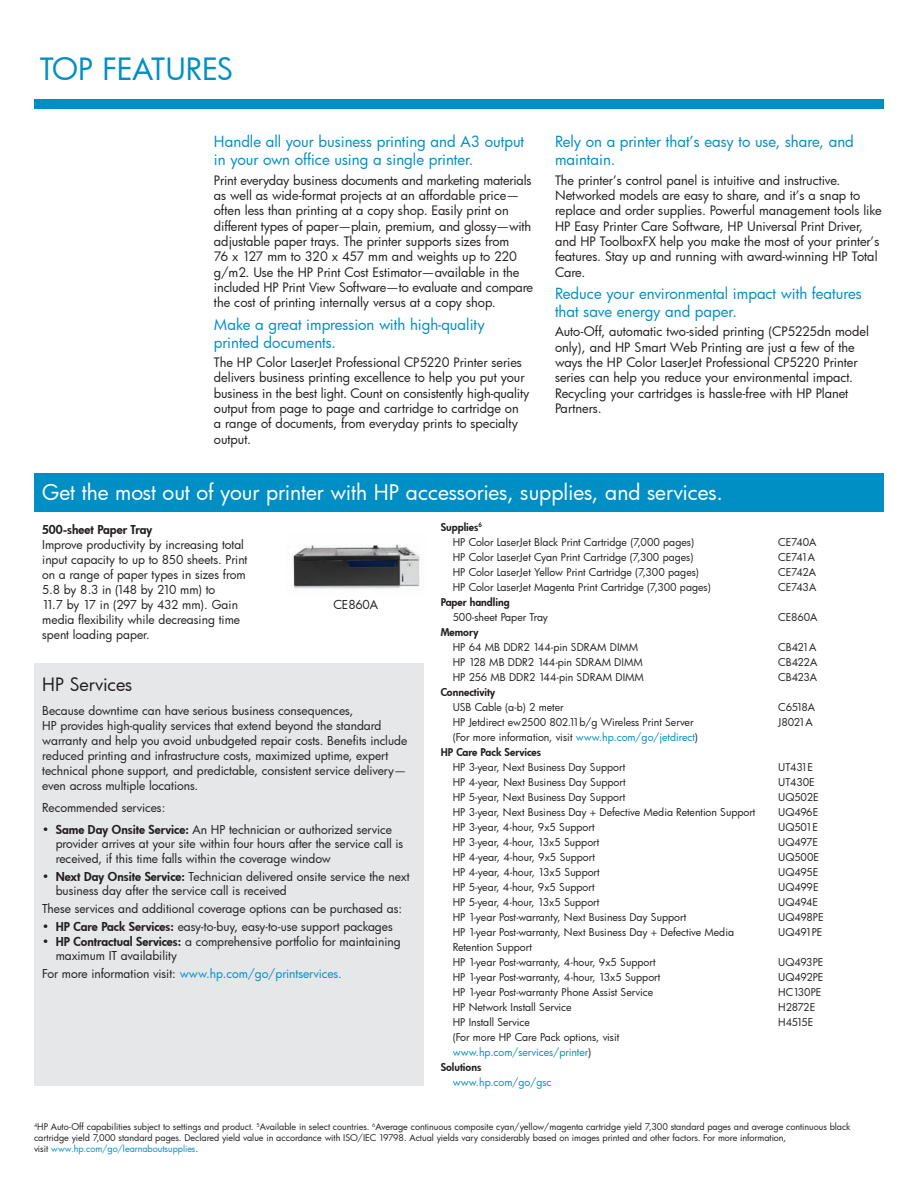
<style>
.page{position:relative;width:918px;height:1188px;background:#fff}
.page>*{position:absolute;margin:0;border:0;box-sizing:border-box;transform-origin:0 0}
.t1{font:30px "Futura Bk";color:#008fc5}
.t2{font:21px "Futura Bk";letter-spacing:-.005em;color:#fff}
.t3{font:18px "Futura Bk";letter-spacing:-.005em;color:#231f20}
.t4{font:15px/18px "Futura Bk";color:#008fc5}
.t5{font:12.75px/15.3px "Futura Bk";letter-spacing:-.005em;color:#231f20}
.t6{font:12px/15px "Futura Bk";color:#231f20}
.t7{font:12px "Futura Bk";color:#008fc5}
.t8{font:12px "Futura Hv";color:#231f20}
.t9{font:10.5px/15px "Futura Bk";color:#231f20}
.t10{font:10.5px "Futura Hv";color:#231f20}
.t11{font:10.5px "Futura Bk";color:#008fc5}
.t12{font:9px/10.8px "Futura Bk";color:#231f20}
.s1{color:#008fc5}
.s2{font-family:"Futura Hv"}
.s3{color:#231f20}
</style>
<div class="page">
<div style="left:34px;top:99px;width:850px;height:10px;background:#008fc5"></div>
<div style="left:34px;top:473px;width:850px;height:39px;background:#008fc5"></div>
<div style="left:34px;top:663px;width:390px;height:423px;background:#e6e7e9"></div>
<img style="left:292px;top:544px;width:128px;height:45px">
<h1 class="t1" style="left:40px;top:48px;width:195px">TOP FEATURES</h1>
<p class="t4" style="left:214px;top:133px;width:312px">Handle all your business printing and A3 output in your own office using a single printer.</p>
<p class="t5" style="left:214px;top:172px;width:321px">Print everyday business documents and marketing materials as well as wide-format projects at an affordable price— often less than printing at a copy shop. Easily print on different types of paper—plain, premium, and glossy—with adjustable paper trays. The printer supports sizes from<br>76 x 127 mm to 320 x 457 mm and weights up to 220 g/m2. Use the HP Print Cost Estimator—available in the included HP Print View Software—to evaluate and compare the cost of printing internally versus at a copy shop.</p>
<p class="t4" style="left:214px;top:315px;width:272px">Make a great impression with high-quality printed documents.</p>
<p class="t5" style="left:214px;top:355px;width:317px">The HP Color LaserJet Professional CP5220 Printer series delivers business printing excellence to help you put your business in the best light. Count on consistently high-quality output from page to page and cartridge to cartridge on<br>a range of documents, from everyday prints to specialty output.</p>
<p class="t4" style="left:555px;top:132px;width:300px">Rely on a printer that’s easy to use, share, and maintain.</p>
<p class="t5" style="left:555px;top:172px;width:328px">The printer’s control panel is intuitive and instructive.<br>Networked models are easy to share, and it’s a snap to replace and order supplies. Powerful management tools like HP Easy Printer Care Software, HP Universal Print Driver, and HP ToolboxFX help you make the most of your printer’s features. Stay up and running with award-winning HP Total Care.</p>
<p class="t4" style="left:555px;top:284px;width:308px">Reduce your environmental impact with features that save energy and paper.</p>
<p class="t5" style="left:555px;top:324px;width:315px">Auto-Off, automatic two-sided printing (CP5225dn model only), and HP Smart Web Printing are just a few of the ways the HP Color LaserJet Professional CP5220 Printer series can help you reduce your environmental impact.<br>Recycling your cartridges is hassle-free with HP Planet Partners.</p>
<h2 class="t2" style="left:42px;top:478px;width:682px">Get the most out of your printer with HP accessories, supplies, and services.</h2>
<p class="t8" style="left:42px;top:521px;width:112px">500-sheet Paper Tray</p>
<p class="t6" style="left:42px;top:537px;width:207px">Improve productivity by increasing total input capacity to up to 850 sheets. Print on a range of paper types in sizes from 5.8 by 8.3 in (148 by 210 mm) to<br>11.7 by 17 in (297 by 432 mm). Gain media flexibility while decreasing time spent loading paper.</p>
<p class="t10" style="left:441px;top:520px;width:43px">Supplies<sup>6</sup></p>
<p class="t9" style="left:453px;top:534px;width:243px">HP Color LaserJet Black Print Cartridge (7,000 pages)</p>
<p class="t9" style="left:778px;top:534px;width:40px">CE740A</p>
<p class="t9" style="left:453px;top:549px;width:242px">HP Color LaserJet Cyan Print Cartridge (7,300 pages)</p>
<p class="t9" style="left:778px;top:549px;width:39px">CE741A</p>
<p class="t9" style="left:453px;top:564px;width:248px">HP Color LaserJet Yellow Print Cartridge (7,300 pages)</p>
<p class="t9" style="left:778px;top:564px;width:39px">CE742A</p>
<p class="t9" style="left:453px;top:579px;width:260px">HP Color LaserJet Magenta Print Cartridge (7,300 pages)</p>
<p class="t9" style="left:778px;top:579px;width:40px">CE743A</p>
<p class="t10" style="left:441px;top:595px;width:70px">Paper handling</p>
<p class="t9" style="left:453px;top:609px;width:97px">500-sheet Paper Tray</p>
<p class="t9" style="left:778px;top:609px;width:41px">CE860A</p>
<p class="t10" style="left:441px;top:625px;width:39px">Memory</p>
<p class="t9" style="left:453px;top:639px;width:187px">HP 64 MB DDR2 144-pin SDRAM DIMM</p>
<p class="t9" style="left:778px;top:639px;width:40px">CB421A</p>
<p class="t9" style="left:453px;top:654px;width:192px">HP 128 MB DDR2 144-pin SDRAM DIMM</p>
<p class="t9" style="left:778px;top:654px;width:41px">CB422A</p>
<p class="t9" style="left:453px;top:669px;width:193px">HP 256 MB DDR2 144-pin SDRAM DIMM</p>
<p class="t9" style="left:778px;top:669px;width:41px">CB423A</p>
<p class="t10" style="left:441px;top:685px;width:56px">Connectivity</p>
<p class="t9" style="left:453px;top:699px;width:112px">USB Cable (a-b) 2 meter</p>
<p class="t9" style="left:778px;top:699px;width:39px">C6518A</p>
<p class="t9" style="left:453px;top:714px;width:242px">HP Jetdirect ew2500 802.11b/g Wireless Print Server</p>
<p class="t9" style="left:778px;top:714px;width:36px">J8021A</p>
<p class="t9" style="left:453px;top:729px;width:247px">(For more information, visit <span class="s1">www.hp.com/go/jetdirect</span>)</p>
<p class="t10" style="left:441px;top:745px;width:102px">HP Care Pack Services</p>
<p class="t9" style="left:453px;top:759px;width:174px">HP 3-year, Next Business Day Support</p>
<p class="t9" style="left:778px;top:759px;width:37px">UT431E</p>
<p class="t9" style="left:453px;top:774px;width:174px">HP 4-year, Next Business Day Support</p>
<p class="t9" style="left:778px;top:774px;width:38px">UT430E</p>
<p class="t9" style="left:453px;top:789px;width:174px">HP 5-year, Next Business Day Support</p>
<p class="t9" style="left:778px;top:789px;width:42px">UQ502E</p>
<p class="t9" style="left:453px;top:804px;width:304px">HP 3-year, Next Business Day + Defective Media Retention Support</p>
<p class="t9" style="left:778px;top:804px;width:42px">UQ496E</p>
<p class="t9" style="left:453px;top:819px;width:143px">HP 3-year, 4-hour, 9x5 Support</p>
<p class="t9" style="left:778px;top:819px;width:41px">UQ501E</p>
<p class="t9" style="left:453px;top:834px;width:148px">HP 3-year, 4-hour, 13x5 Support</p>
<p class="t9" style="left:778px;top:834px;width:42px">UQ497E</p>
<p class="t9" style="left:453px;top:849px;width:144px">HP 4-year, 4-hour, 9x5 Support</p>
<p class="t9" style="left:778px;top:849px;width:42px">UQ500E</p>
<p class="t9" style="left:453px;top:864px;width:149px">HP 4-year, 4-hour, 13x5 Support</p>
<p class="t9" style="left:778px;top:864px;width:42px">UQ495E</p>
<p class="t9" style="left:453px;top:879px;width:143px">HP 5-year, 4-hour, 9x5 Support</p>
<p class="t9" style="left:778px;top:879px;width:42px">UQ499E</p>
<p class="t9" style="left:453px;top:894px;width:148px">HP 5-year, 4-hour, 13x5 Support</p>
<p class="t9" style="left:778px;top:894px;width:41px">UQ494E</p>
<p class="t9" style="left:453px;top:909px;width:235px">HP 1-year Post-warranty, Next Business Day Support</p>
<p class="t9" style="left:778px;top:909px;width:47px">UQ498PE</p>
<p class="t9" style="left:453px;top:924px;width:283px">HP 1-year Post-warranty, Next Business Day + Defective Media</p>
<p class="t9" style="left:778px;top:924px;width:46px">UQ491PE</p>
<p class="t9" style="left:453px;top:939px;width:204px">Retention Support<br>HP 1-year Post-warranty, 4-hour, 9x5 Support</p>
<p class="t6" style="left:333px;top:597px;width:46px">CE860A</p>
<h3 class="t3" style="left:42px;top:672px;width:92px">HP Services</h3>
<p class="t6" style="left:42px;top:702px;width:367px">Because downtime can have serious business consequences,<br>HP provides high-quality services that extend beyond the standard warranty and help you avoid unbudgeted repair costs. Benefits include reduced printing and infrastructure costs, maximized uptime, expert technical phone support, and predictable, consistent service delivery— even across multiple locations.</p>
<p class="t6" style="left:42px;top:800px;width:125px">Recommended services:</p>
<p class="t6" style="left:56px;top:822px;width:349px;line-height:14.4px;text-indent:-14px">• <span class="s2">Same Day Onsite Service:</span> An HP technician or authorized service provider arrives at your site within four hours after the service call is received, if this time falls within the coverage window</p>
<p class="t6" style="left:56px;top:869px;width:355px;line-height:14.4px;text-indent:-14px">• <span class="s2">Next Day Onsite Service:</span> Technician delivered onsite service the next business day after the service call is received</p>
<p class="t6" style="left:42px;top:901px;width:361px">These services and additional coverage options can be purchased as:</p>
<p class="t6" style="left:42px;top:919px;width:352px">• <span class="s2">HP Care Pack Services:</span> easy-to-buy, easy-to-use support packages</p>
<p class="t6" style="left:56px;top:934px;width:347px;line-height:14.4px;text-indent:-14px">• <span class="s2">HP Contractual Services:</span> a comprehensive portfolio for maintaining maximum IT availability</p>
<p class="t7" style="left:42px;top:965px;width:301px"><span class="s3">For more information visit:</span> www.hp.com/go/printservices.</p>
<p class="t9" style="left:778px;top:954px;width:47px">UQ493PE</p>
<p class="t9" style="left:453px;top:969px;width:209px">HP 1-year Post-warranty, 4-hour, 13x5 Support</p>
<p class="t9" style="left:778px;top:969px;width:47px">UQ492PE</p>
<p class="t9" style="left:453px;top:984px;width:202px">HP 1-year Post-warranty Phone Assist Service</p>
<p class="t9" style="left:778px;top:984px;width:45px">HC130PE</p>
<p class="t9" style="left:453px;top:999px;width:121px">HP Network Install Service</p>
<p class="t9" style="left:778px;top:999px;width:39px">H2872E</p>
<p class="t9" style="left:453px;top:1014px;width:79px">HP Install Service</p>
<p class="t9" style="left:778px;top:1014px;width:37px">H4515E</p>
<p class="t9" style="left:453px;top:1029px;width:168px">(For more HP Care Pack options, visit <span class="s1">www.hp.com/services/printer</span>)</p>
<p class="t10" style="left:441px;top:1060px;width:42px">Solutions</p>
<p class="t11" style="left:453px;top:1075px;width:100px">www.hp.com/go/gsc</p>
<p class="t12" style="left:34px;top:1121px;width:818px"><sup>4</sup>HP Auto-Off capabilities subject to settings and product. <sup>5</sup>Available in select countries. <sup>6</sup>Average continuous composite cyan/yellow/magenta cartridge yield 7,300 standard pages and average continuous black cartridge yield 7,000 standard pages. Declared yield value in accordance with ISO/IEC 19798. Actual yields vary considerably based on images printed and other factors. For more information,<br>visit <span class="s1">www.hp.com/go/learnaboutsupplies</span>.</p>
</div>
